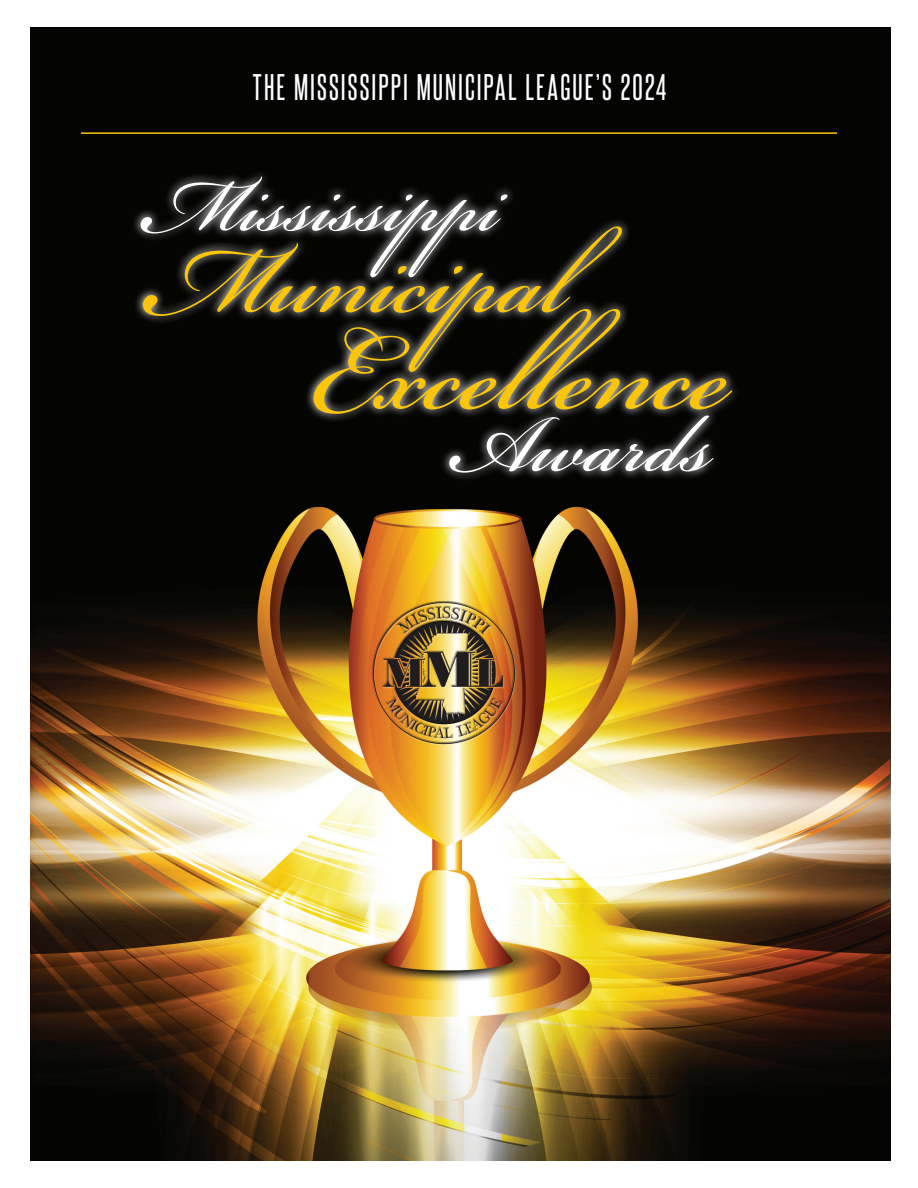
<style>
.page{position:relative;width:918px;height:1188px;background:#fff}
.page>*{position:absolute;margin:0;border:0;box-sizing:border-box;transform-origin:0 0}
.t1{font:173.85px "Bickham Script MM 400";color:#fbc50c}
.t2{font:149.4px "Bickham Script MM 400";color:#fbc50c}
.t3{font:124.95px "Bickham Script MM 400";color:#fff}
.t4{font:116.85px "Bickham Script MM 400";color:#fff}
.t5{font:31.5px "Steelfish Rg";letter-spacing:.065em;color:#fff}
</style>
<div class="page">
<img style="left:30px;top:27px;width:861px;height:1134px">
<svg style="left:132px;top:169px;width:609px;height:313px;background:#1d1e1d"></svg>
<hr style="left:81px;top:132px;width:756px;height:2px;background:#fbc50c">
<p class="t5" style="left:253px;top:68px;width:415px">THE MISSISSIPPI MUNICIPAL LEAGUE’S 2024</p>
<p class="t4" style="left:145px;top:142px;width:356px">Mississippi</p>
<p class="t2" style="left:148px;top:199px;width:422px">Municipal</p>
<p class="t1" style="left:309px;top:278px;width:422px">Excellence</p>
<p class="t3" style="left:447px;top:377px;width:267px">Awards</p>
</div>
